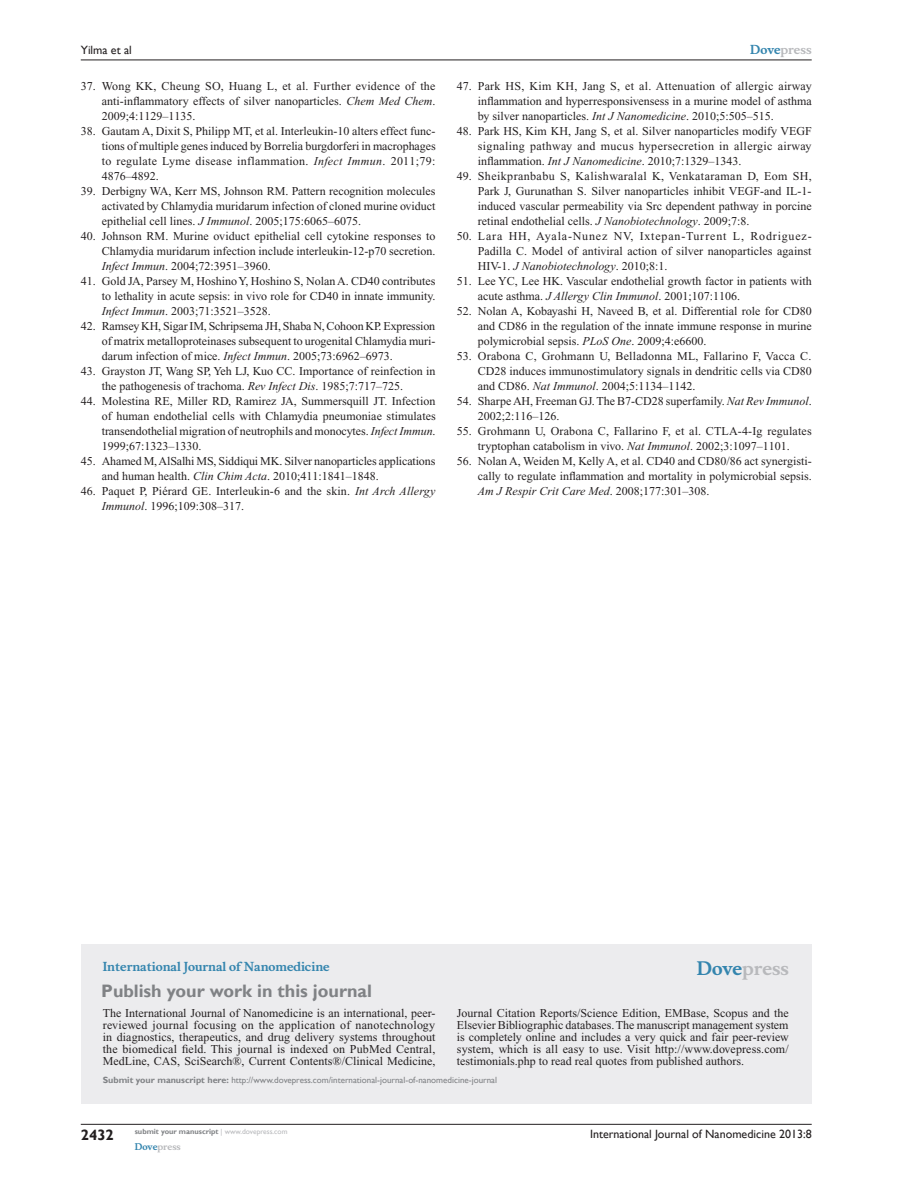
<style>
.page{position:relative;width:918px;height:1188px;background:#fff}
.page>*{position:absolute;margin:0;border:0;box-sizing:border-box;transform-origin:0 0}
.PromBx-H1{font:700 18px "Gill Sans";color:#808285}
.PromBx-Brand{font:700 18px "Musee";color:#b8b9bc}
.t1{font:700 15px "Gill Sans";color:#231f20}
.RefNL2{font:12px/15px "Times New Roman";color:#231f20;text-align:justify}
.PromBx-Tx{font:12px/12px "Times New Roman";color:#231f20;text-align:justify}
.t2{font:12px "Gill Sans";color:#231f20}
.PromBx-JrnlName{font:700 12px "Musee";color:#3485ae}
.t3{font:700 12px "Musee";color:#b8b9bc}
.PromBx-SubmitMssWebA{font:9px "Gill Sans";color:#808285}
.t4{font:700 9px "Musee";color:#b8b9bc}
.t5{font:700 7.5px "Gill Sans";color:#808285}
.s1{font-style:italic}
.s2{color:#3485ae}
.s3{font-weight:700}
.s4{font-weight:400;color:#b8b9bc}
</style>
<div class="page">
<div style="left:81px;top:944px;width:731px;height:159px;background:#ececee"></div>
<hr style="left:81px;top:1124px;width:731px;height:1px;background:#231f20">
<hr style="left:81px;top:60px;width:731px;height:1px;background:#231f20">
<p class="t2" style="left:81px;top:43px;width:53px">Yilma et al</p>
<p class="RefNL2" style="left:102px;top:79px;width:335px;text-indent:-21px">37. Wong KK, Cheung SO, Huang L, et al. Further evidence of the anti-inflammatory effects of silver nanoparticles. <span class="s1">Chem Med Chem</span>.<br>2009;4:1129–1135.</p>
<p class="RefNL2" style="left:102px;top:124px;width:336px;text-indent:-21px">38. Gautam A, Dixit S, Philipp MT, et al. Interleukin-10 alters effect func&shy;tions of multiple genes induced by Borrelia burgdorferi in macrophages to regulate Lyme disease inflammation. <span class="s1">Infect Immun</span>. 2011;79:<br>4876–4892.</p>
<p class="RefNL2" style="left:102px;top:184px;width:335px;text-indent:-21px">39. Derbigny WA, Kerr MS, Johnson RM. Pattern recognition molecules activated by Chlamydia muridarum infection of cloned murine oviduct epithelial cell lines. <span class="s1">J Immunol</span>. 2005;175:6065–6075.</p>
<p class="RefNL2" style="left:102px;top:229px;width:335px;text-indent:-21px">40. Johnson RM. Murine oviduct epithelial cell cytokine responses to Chlamydia muridarum infection include interleukin-12-p70 secretion.<br><span class="s1">Infect Immun</span>. 2004;72:3951–3960.</p>
<p class="RefNL2" style="left:102px;top:274px;width:335px;text-indent:-21px">41. Gold JA, Parsey M, Hoshino Y, Hoshino S, Nolan A. CD40 contributes to lethality in acute sepsis: in vivo role for CD40 in innate immunity.<br><span class="s1">Infect Immun</span>. 2003;71:3521–3528.</p>
<p class="RefNL2" style="left:102px;top:319px;width:335px;text-indent:-21px">42. Ramsey KH, Sigar IM, Schripsema JH, Shaba N, Cohoon KP. Expression of matrix metalloproteinases subsequent to urogenital Chlamydia muri&shy;darum infection of mice. <span class="s1">Infect Immun</span>. 2005;73:6962–6973.</p>
<p class="RefNL2" style="left:102px;top:364px;width:335px;text-indent:-21px">43. Grayston JT, Wang SP, Yeh LJ, Kuo CC. Importance of reinfection in the pathogenesis of trachoma. <span class="s1">Rev Infect Dis</span>. 1985;7:717–725.</p>
<p class="RefNL2" style="left:102px;top:394px;width:336px;text-indent:-21px">44. Molestina RE, Miller RD, Ramirez JA, Summersquill JT. Infection of human endothelial cells with Chlamydia pneumoniae stimulates transendothelial migration of neutrophils and monocytes. <span class="s1">Infect Immun</span>.<br>1999;67:1323–1330.</p>
<p class="RefNL2" style="left:102px;top:454px;width:335px;text-indent:-21px">45. Ahamed M, AlSalhi MS, Siddiqui MK. Silver nanoparticles applications and human health. <span class="s1">Clin Chim Acta</span>. 2010;411:1841–1848.</p>
<p class="RefNL2" style="left:102px;top:484px;width:335px;text-indent:-21px">46. Paquet P, Piérard GE. Interleukin-6 and the skin. <span class="s1">Int Arch Allergy<br>Immunol</span>. 1996;109:308–317.</p>
<p class="t3" style="left:750px;top:43px;width:63px"><span class="s2">Dove</span>press</p>
<p class="RefNL2" style="left:478px;top:79px;width:335px;text-indent:-21px">47. Park HS, Kim KH, Jang S, et al. Attenuation of allergic airway inflammation and hyperresponsivensess in a murine model of asthma by silver nanoparticles. <span class="s1">Int J Nanomedicine</span>. 2010;5:505–515.</p>
<p class="RefNL2" style="left:478px;top:124px;width:335px;text-indent:-21px">48. Park HS, Kim KH, Jang S, et al. Silver nanoparticles modify VEGF signaling pathway and mucus hypersecretion in allergic airway inflammation. <span class="s1">Int J Nanomedicine</span>. 2010;7:1329–1343.</p>
<p class="RefNL2" style="left:478px;top:169px;width:336px;text-indent:-21px">49. Sheikpranbabu S, Kalishwaralal K, Venkataraman D, Eom SH, Park J, Gurunathan S. Silver nanoparticles inhibit VEGF-and IL-1- induced vascular permeability via Src dependent pathway in porcine retinal endothelial cells. <span class="s1">J Nanobiotechnology</span>. 2009;7:8.</p>
<p class="RefNL2" style="left:478px;top:229px;width:335px;text-indent:-21px">50. Lara HH, Ayala-Nunez NV, Ixtepan-Turrent L, Rodriguez-Padilla C. Model of antiviral action of silver nanoparticles against HIV-1. <span class="s1">J Nanobiotechnology</span>. 2010;8:1.</p>
<p class="RefNL2" style="left:478px;top:274px;width:335px;text-indent:-21px">51. Lee YC, Lee HK. Vascular endothelial growth factor in patients with acute asthma. <span class="s1">J Allergy Clin Immunol</span>. 2001;107:1106.</p>
<p class="RefNL2" style="left:478px;top:304px;width:335px;text-indent:-21px">52. Nolan A, Kobayashi H, Naveed B, et al. Differential role for CD80 and CD86 in the regulation of the innate immune response in murine polymicrobial sepsis. <span class="s1">PLoS One</span>. 2009;4:e6600.</p>
<p class="RefNL2" style="left:478px;top:349px;width:335px;text-indent:-21px">53. Orabona C, Grohmann U, Belladonna ML, Fallarino F, Vacca C.<br>CD28 induces immunostimulatory signals in dendritic cells via CD80 and CD86. <span class="s1">Nat Immunol</span>. 2004;5:1134–1142.</p>
<p class="RefNL2" style="left:478px;top:394px;width:335px;text-indent:-21px">54. Sharpe AH, Freeman GJ. The B7-CD28 superfamily. <span class="s1">Nat Rev Immunol</span>.<br>2002;2:116–126.</p>
<p class="RefNL2" style="left:457px;top:424px;width:356px;text-align:center">55. Grohmann U, Orabona C, Fallarino F, et al. CTLA-4-Ig regulates tryptophan catabolism in vivo. <span class="s1">Nat Immunol</span>. 2002;3:1097–1101.</p>
<p class="RefNL2" style="left:478px;top:454px;width:335px;text-indent:-21px">56. Nolan A, Weiden M, Kelly A, et al. CD40 and CD80/86 act synergisti&shy;cally to regulate inflammation and mortality in polymicrobial sepsis.<br><span class="s1">Am J Respir Crit Care Med</span>. 2008;177:301–308.</p>
<p class="PromBx-JrnlName" style="left:103px;top:959px;width:228px">International Journal of Nanomedicine</p>
<p class="PromBx-H1" style="left:101px;top:980px;width:272px">Publish your work in this journal</p>
<p class="PromBx-Brand" style="left:697px;top:958px;width:94px"><span class="s2">Dove</span>press</p>
<p class="PromBx-Tx" style="left:103px;top:1007px;width:334px">The International Journal of Nanomedicine is an international, peer&shy;reviewed journal focusing on the application of nanotechnology in diagnostics, therapeutics, and drug delivery systems throughout the biomedical field. This journal is indexed on PubMed Central, MedLine, CAS, SciSearch®, Current Contents®/Clinical Medicine,</p>
<p class="PromBx-Tx" style="left:457px;top:1007px;width:333px">Journal Citation Reports/Science Edition, EMBase, Scopus and the Elsevier Bibliographic databases. The manuscript management system is completely online and includes a very quick and fair peer-review system, which is all easy to use. Visit http://www.dovepress.com/ testimonials.php to read real quotes from published authors.</p>
<p class="PromBx-SubmitMssWebA" style="left:103px;top:1075px;width:396px"><span class="s3">Submit your manuscript here:</span> http://www.dovepress.com/international-journal-of-nanomedicine-journal</p>
<p class="t1" style="left:81px;top:1126px;width:35px">2432</p>
<p class="t5" style="left:135px;top:1127px;width:154px">submit your manuscript <span class="s4">| www.dovepress.com</span></p>
<p class="t4" style="left:135px;top:1141px;width:48px"><span class="s2">Dove</span>press</p>
<p class="t2" style="left:590px;top:1127px;width:223px">International Journal of Nanomedicine 2013:8</p>
</div>
